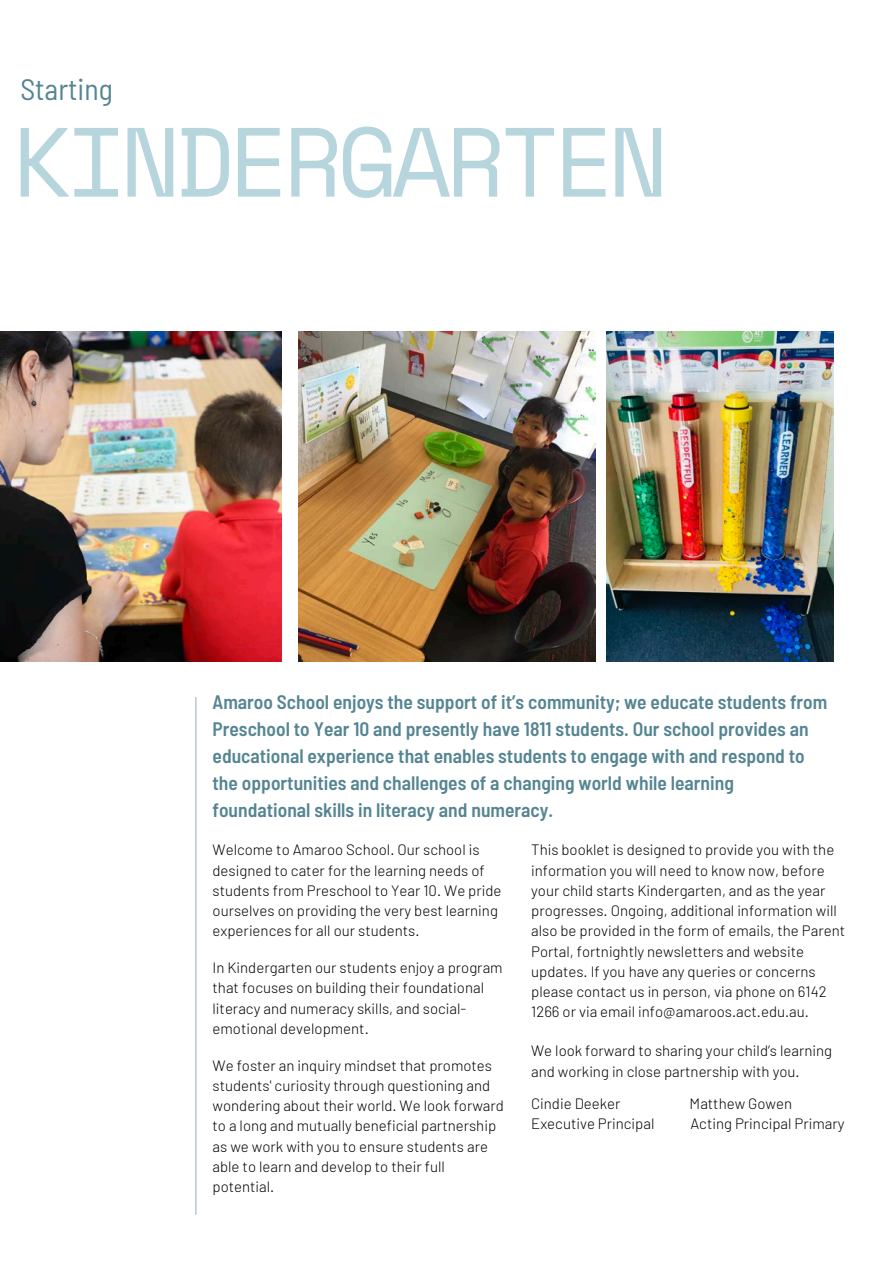
<style>
.page{position:relative;width:894px;height:1264px;background:#fff}
.page>*{position:absolute;margin:0;border:0;box-sizing:border-box;transform-origin:0 0}
.t1{font:98.1px "Space Mono";letter-spacing:-.06em;color:#b7d5dd}
.t2{font:semi-condensed 29.7px "Barlow";color:#558592}
.t3{font:600 semi-condensed 19.5px/27px "Barlow";color:#558592}
.t4{font:300 15px/20.2px "Barlow";color:#000}
</style>
<div class="page">
<img style="left:0;top:331px;width:281px;height:330px">
<img style="left:606px;top:331px;width:227px;height:330px">
<hr style="left:195px;top:697px;width:1px;height:517px;background:#9db7be">
<img style="left:298px;top:331px;width:297px;height:330px">
<h2 class="t2" style="left:20px;top:70px;width:94px">Starting</h2>
<h1 class="t1" style="left:12px;top:87px;width:657px">KINDERGARTEN</h1>
<p class="t3" style="left:212px;top:688px;width:616px">Amaroo School enjoys the support of it’s community; we educate students from Preschool to Year 10 and presently have 1811 students. Our school provides an educational experience that enables students to engage with and respond to the opportunities and challenges of a changing world while learning foundational skills in literacy and numeracy.</p>
<p class="t4" style="left:212px;top:839px;width:290px">Welcome to Amaroo School. Our school is designed to cater for the learning needs of students from Preschool to Year 10. We pride ourselves on providing the very best learning experiences for all our students.</p>
<p class="t4" style="left:212px;top:957px;width:291px">In Kindergarten our students enjoy a program that focuses on building their foundational literacy and numeracy skills, and social&shy;emotional development.</p>
<p class="t4" style="left:212px;top:1054px;width:293px">We foster an inquiry mindset that promotes students' curiosity through questioning and wondering about their world. We look forward to a long and mutually beneficial partnership as we work with you to ensure students are able to learn and develop to their full potential.</p>
<p class="t4" style="left:531px;top:839px;width:315px">This booklet is designed to provide you with the information you will need to know now, before your child starts Kindergarten, and as the year progresses. Ongoing, additional information will also be provided in the form of emails, the Parent Portal, fortnightly newsletters and website updates. If you have any queries or concerns please contact us in person, via phone on 6142<br>1266 or via email info@amaroos.act.edu.au.</p>
<p class="t4" style="left:531px;top:1040px;width:302px">We look forward to sharing your child’s learning and working in close partnership with you.</p>
<p class="t4" style="left:531px;top:1092px;width:91px">Cindie Deeker</p>
<p class="t4" style="left:689px;top:1092px;width:104px">Matthew Gowen</p>
<p class="t4" style="left:531px;top:1113px;width:125px">Executive Principal</p>
<p class="t4" style="left:690px;top:1113px;width:155px">Acting Principal Primary</p>
</div>
